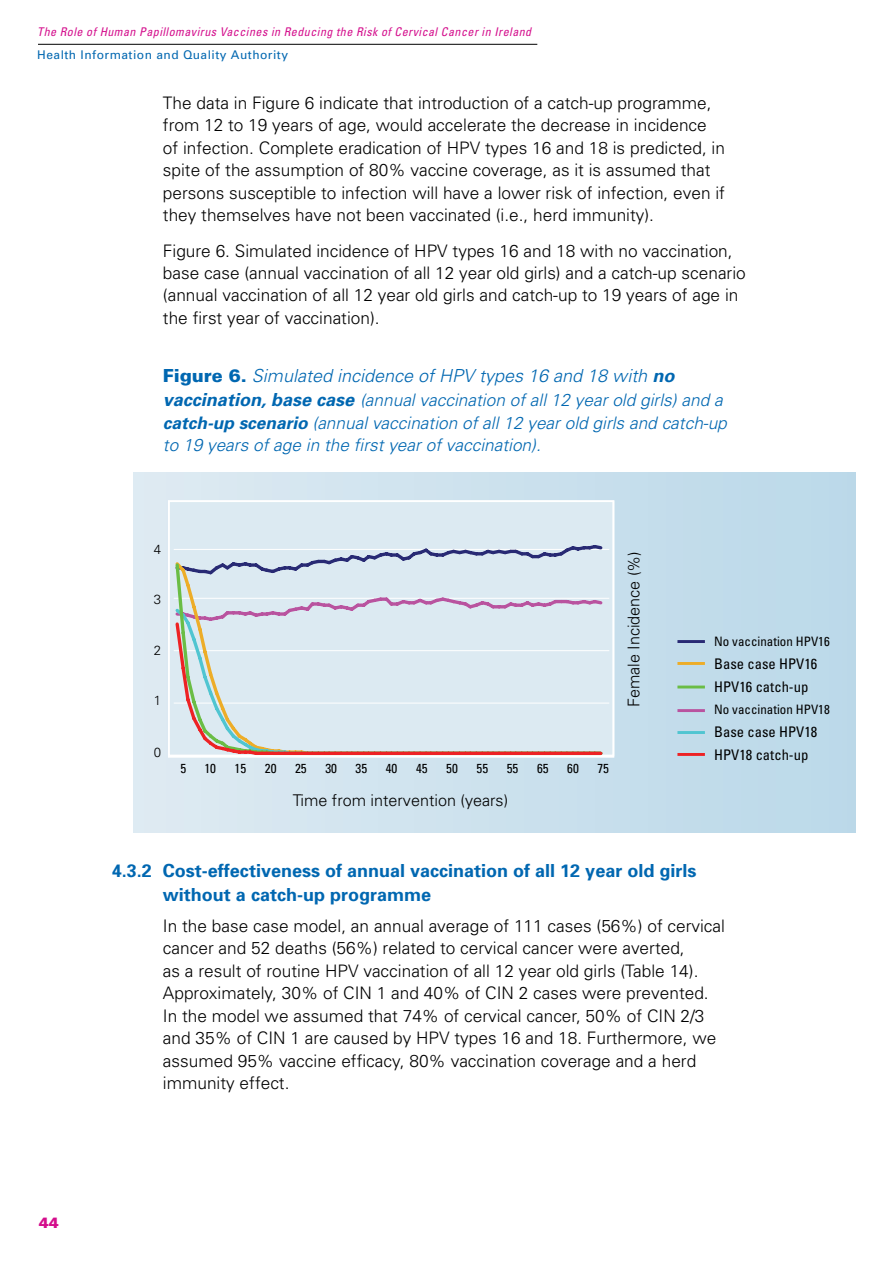
<style>
.page{position:relative;width:894px;height:1264px;background:#fff}
.page>*{position:absolute;margin:0;border:0;box-sizing:border-box;transform-origin:0 0}
.t1{font:700 18px/24px "Univers";color:#0067b1}
.t2{font:italic 300 18px "Univers";color:#0067b1}
.t3{font:300 17.25px/22.5px "Univers";color:#000}
.t4{font:italic 300 17.25px/22.5px "Univers";color:#0067b1}
.t5{font:300 16.2px "Univers";color:#000}
.t6{font:900 15px "Univers";color:#d40e8c}
.t7{font:condensed 14.55px/22.8px "Univers";color:#000}
.t8{font:300 13.2px "Univers";color:#000}
.t9{font:condensed 13.05px "Univers";color:#000}
.t10{font:italic condensed 12px "Univers";letter-spacing:.04em;color:#d40e8c}
.t11{font:12px "Univers";letter-spacing:.04em;color:#0368b1}
.s1{font-weight:900;font-style:normal}
.s2{font-weight:700}
.s3{font-weight:700;font-size:18px}
</style>
<div class="page">
<hr style="left:38px;top:44px;width:499px;height:1px;background:#000">
<div style="left:133px;top:473px;width:722px;height:359px;background:linear-gradient(to right,#deebf2,#bad8e9)"></div>
<div style="left:168px;top:500px;width:446px;height:258px;background:#dceaf2;border:2px solid #fff"></div>
<hr style="left:174px;top:598px;width:434px;height:1px;background:#fff">
<hr style="left:174px;top:650px;width:434px;height:1px;background:#fff">
<hr style="left:174px;top:703px;width:434px;height:1px;background:#fff">
<hr style="left:174px;top:549px;width:434px;height:1px;background:#fff">
<div style="left:168px;top:500px;width:446px;height:256px;border:2px solid #fff"></div>
<hr style="left:679px;top:640px;width:24px;height:3px;background:#282a74">
<hr style="left:679px;top:662px;width:24px;height:3px;background:#edad28">
<hr style="left:679px;top:685px;width:24px;height:3px;background:#6abd45">
<hr style="left:679px;top:709px;width:24px;height:3px;background:#b9539f">
<hr style="left:679px;top:731px;width:24px;height:3px;background:#50c5d1">
<hr style="left:679px;top:753px;width:24px;height:3px;background:#ed2224">
<svg style="left:334px;top:545px;width:269px;height:14px"></svg>
<svg style="left:175px;top:561px;width:428px;height:59px"></svg>
<svg style="left:173px;top:620px;width:431px;height:137px"></svg>
<p class="t10" style="left:37px;top:24px;width:495px">The Role of Human Papillomavirus Vaccines in Reducing the Risk of Cervical Cancer in Ireland</p>
<p class="t11" style="left:37px;top:47px;width:252px">Health Information and Quality Authority</p>
<p class="t3" style="left:163px;top:91px;width:563px">The data in Figure 6 indicate that introduction of a catch-up programme, from 12 to 19 years of age, would accelerate the decrease in incidence of infection. Complete eradication of HPV types 16 and 18 is predicted, in spite of the assumption of 80% vaccine coverage, as it is assumed that persons susceptible to infection will have a lower risk of infection, even if they themselves have not been vaccinated (i.e., herd immunity).</p>
<p class="t3" style="left:163px;top:239px;width:584px">Figure 6. Simulated incidence of HPV types 16 and 18 with no vaccination, base case (annual vaccination of all 12 year old girls) and a catch-up scenario (annual vaccination of all 12 year old girls and catch-up to 19 years of age in the first year of vaccination).</p>
<p class="t2" style="left:163px;top:365px;width:513px"><span class="s1">Figure 6.</span> Simulated incidence of HPV types 16 and 18 with <span class="s2">no</span></p>
<p class="t4" style="left:163px;top:388px;width:565px"><span class="s3">vaccination, base case</span> (annual vaccination of all 12 year old girls) and a <span class="s2">catch-up scenario</span> (annual vaccination of all 12 year old girls and catch-up to 19 years of age in the first year of vaccination).</p>
<p class="t8" style="left:154px;top:542px;width:9px">4</p>
<p class="t8" style="left:154px;top:591px;width:9px">3</p>
<p class="t8" style="left:154px;top:642px;width:9px">2</p>
<p class="t8" style="left:154px;top:693px;width:9px">1</p>
<p class="t8" style="left:154px;top:745px;width:9px">0</p>
<p class="t5" style="left:624px;top:707px;width:158px;rotate:-90deg">Female Incidence (%)</p>
<p class="t9" style="left:180px;top:760px;width:7px">5</p>
<p class="t9" style="left:204px;top:760px;width:13px">10</p>
<p class="t9" style="left:235px;top:760px;width:13px">15</p>
<p class="t9" style="left:265px;top:760px;width:13px">20</p>
<p class="t9" style="left:295px;top:760px;width:13px">25</p>
<p class="t9" style="left:325px;top:760px;width:13px">30</p>
<p class="t9" style="left:355px;top:760px;width:13px">35</p>
<p class="t9" style="left:386px;top:760px;width:13px">40</p>
<p class="t9" style="left:416px;top:760px;width:13px">45</p>
<p class="t9" style="left:446px;top:760px;width:13px">50</p>
<p class="t9" style="left:476px;top:760px;width:13px">55</p>
<p class="t9" style="left:506px;top:760px;width:13px">55</p>
<p class="t9" style="left:537px;top:760px;width:13px">65</p>
<p class="t9" style="left:567px;top:760px;width:13px">60</p>
<p class="t9" style="left:597px;top:760px;width:13px">75</p>
<p class="t5" style="left:293px;top:790px;width:217px">Time from intervention (years)</p>
<p class="t9" style="left:714px;top:633px;width:117px">No vaccination HPV16</p>
<p class="t7" style="left:714px;top:652px;width:105px">Base case HPV16<br>HPV16 catch-up</p>
<p class="t9" style="left:714px;top:701px;width:117px">No vaccination HPV18</p>
<p class="t7" style="left:714px;top:720px;width:105px">Base case HPV18<br>HPV18 catch-up</p>
<p class="t6" style="left:39px;top:1213px;width:22px">44</p>
<p class="t1" style="left:163px;top:858px;width:535px;text-indent:-51px">4.3.2 Cost-effectiveness of annual vaccination of all 12 year old girls without a catch-up programme</p>
<p class="t3" style="left:163px;top:914px;width:563px">In the base case model, an annual average of 111 cases (56%) of cervical cancer and 52 deaths (56%) related to cervical cancer were averted,<br>as a result of routine HPV vaccination of all 12 year old girls (Table 14).<br>Approximately, 30% of CIN 1 and 40% of CIN 2 cases were prevented.<br>In the model we assumed that 74% of cervical cancer, 50% of CIN 2/3 and 35% of CIN 1 are caused by HPV types 16 and 18. Furthermore, we assumed 95% vaccine efficacy, 80% vaccination coverage and a herd immunity effect.</p>
</div>
